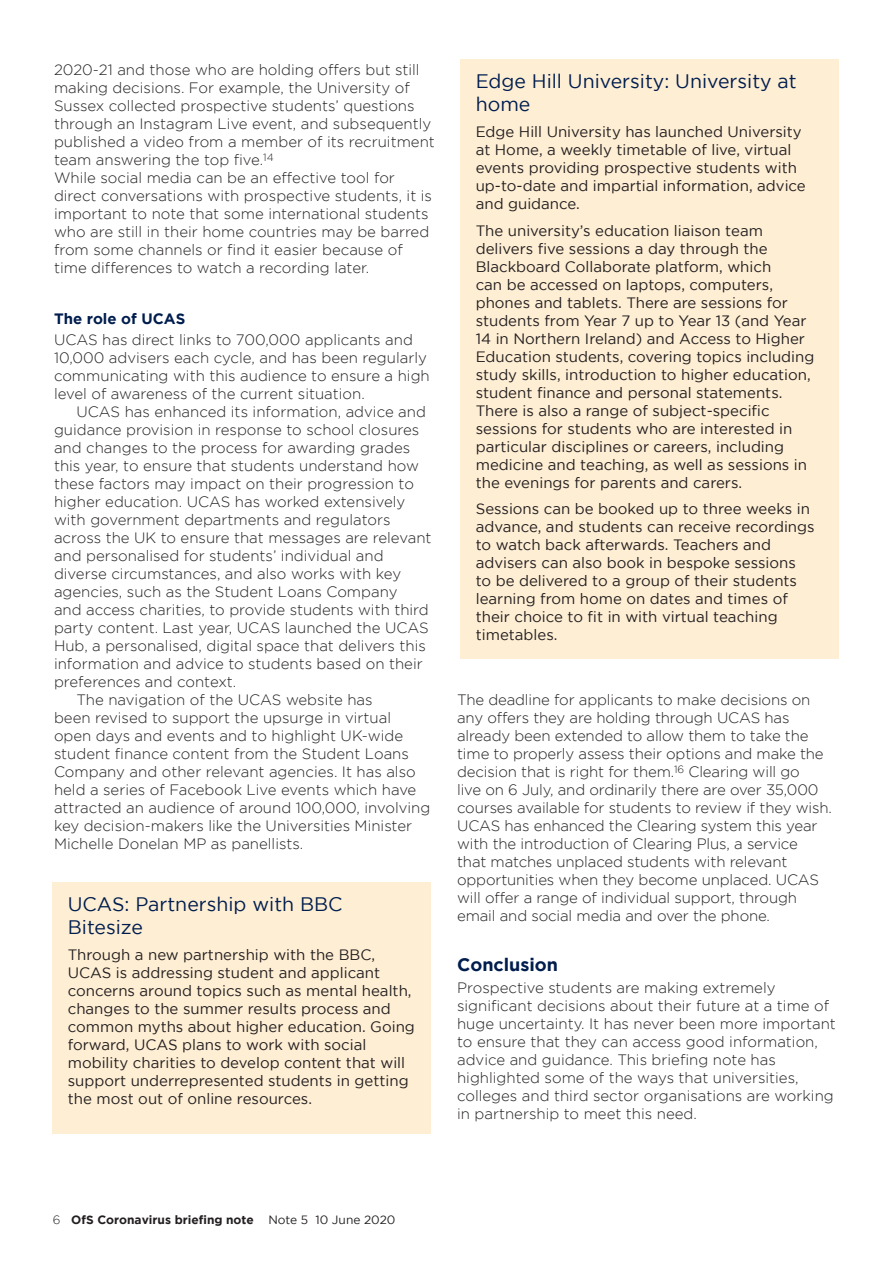
<style>
.page{position:relative;width:893px;height:1263px;background:#fff}
.page>*{position:absolute;margin:0;border:0;box-sizing:border-box;transform-origin:0 0}
.subhead_2{font:19.5px/22.5px "Gotham";color:#001d4e}
.Subhead_1{font:700 18px "Gotham";color:#001d4e}
.text{font:300 15px/18px "Gotham";color:#231f20}
.text-2{font:15px/18px "Gotham";color:#231f20}
.subhead_2-2{font:700 15px "Gotham";color:#001d4e}
.t1{font:700 12px "Gotham";color:#231f20}
.s1{font-weight:300}
.s2{font-weight:400}
</style>
<div class="page">
<div style="left:461px;top:59px;width:378px;height:599px;background:#feeed4"></div>
<div style="left:53px;top:882px;width:378px;height:251px;background:#feeed4"></div>
<p class="text" style="left:54px;top:61px;width:382px">2020-21 and those who are holding offers but still making decisions. For example, the University of Sussex collected prospective students’ questions through an Instagram Live event, and subsequently published a video from a member of its recruitment team answering the top five.<sup>14</sup></p>
<p class="text" style="left:54px;top:169px;width:380px">While social media can be an effective tool for direct conversations with prospective students, it is important to note that some international students who are still in their home countries may be barred from some channels or find it easier because of time differences to watch a recording later.</p>
<p class="subhead_2-2" style="left:54px;top:310px;width:133px">The role of UCAS</p>
<p class="text" style="left:54px;top:331px;width:377px">UCAS has direct links to 700,000 applicants and 10,000 advisers each cycle, and has been regularly communicating with this audience to ensure a high level of awareness of the current situation.</p>
<p class="text" style="left:54px;top:403px;width:379px;text-indent:22px">UCAS has enhanced its information, advice and guidance provision in response to school closures and changes to the process for awarding grades this year, to ensure that students understand how these factors may impact on their progression to higher education. UCAS has worked extensively with government departments and regulators across the UK to ensure that messages are relevant and personalised for students’ individual and diverse circumstances, and also works with key agencies, such as the Student Loans Company<br>and access charities, to provide students with third party content. Last year, UCAS launched the UCAS Hub, a personalised, digital space that delivers this information and advice to students based on their preferences and context.</p>
<p class="text" style="left:54px;top:691px;width:378px;text-indent:22px">The navigation of the UCAS website has<br>been revised to support the upsurge in virtual open days and events and to highlight UK-wide student finance content from the Student Loans Company and other relevant agencies. It has also held a series of Facebook Live events which have attracted an audience of around 100,000, involving key decision-makers like the Universities Minister Michelle Donelan MP as panellists.</p>
<p class="text" style="left:457px;top:691px;width:376px">The deadline for applicants to make decisions on any offers they are holding through UCAS has already been extended to allow them to take the time to properly assess their options and make the decision that is right for them.<sup>16</sup> Clearing will go<br>live on 6 July, and ordinarily there are over 35,000 courses available for students to review if they wish.<br>UCAS has enhanced the Clearing system this year with the introduction of Clearing Plus, a service<br>that matches unplaced students with relevant opportunities when they become unplaced. UCAS will offer a range of individual support, through email and social media and over the phone.</p>
<p class="Subhead_1" style="left:457px;top:954px;width:103px">Conclusion</p>
<p class="text" style="left:457px;top:979px;width:380px">Prospective students are making extremely significant decisions about their future at a time of huge uncertainty. It has never been more important to ensure that they can access good information, advice and guidance. This briefing note has highlighted some of the ways that universities, colleges and third sector organisations are working in partnership to meet this need.</p>
<p class="subhead_2" style="left:476px;top:70px;width:322px">Edge Hill University: University at home</p>
<p class="text-2" style="left:476px;top:123px;width:332px">Edge Hill University has launched University at Home, a weekly timetable of live, virtual events providing prospective students with up-to-date and impartial information, advice and guidance.</p>
<p class="text-2" style="left:476px;top:221px;width:340px">The university’s education liaison team delivers five sessions a day through the Blackboard Collaborate platform, which<br>can be accessed on laptops, computers, phones and tablets. There are sessions for students from Year 7 up to Year 13 (and Year 14 in Northern Ireland) and Access to Higher Education students, covering topics including study skills, introduction to higher education, student finance and personal statements.<br>There is also a range of subject-specific sessions for students who are interested in particular disciplines or careers, including medicine and teaching, as well as sessions in the evenings for parents and carers.</p>
<p class="text-2" style="left:476px;top:500px;width:340px">Sessions can be booked up to three weeks in advance, and students can receive recordings to watch back afterwards. Teachers and advisers can also book in bespoke sessions to be delivered to a group of their students learning from home on dates and times of their choice to fit in with virtual teaching timetables.</p>
<p class="subhead_2" style="left:68px;top:893px;width:276px">UCAS: Partnership with BBC<br>Bitesize</p>
<p class="text-2" style="left:68px;top:945px;width:349px">Through a new partnership with the BBC, UCAS is addressing student and applicant concerns around topics such as mental health, changes to the summer results process and common myths about higher education. Going forward, UCAS plans to work with social mobility charities to develop content that will support underrepresented students in getting the most out of online resources.</p>
<p class="t1" style="left:53px;top:1213px;width:344px"><span class="s1">6</span> OfS Coronavirus briefing note <span class="s2">Note 5 10 June 2020</span></p>
</div>
